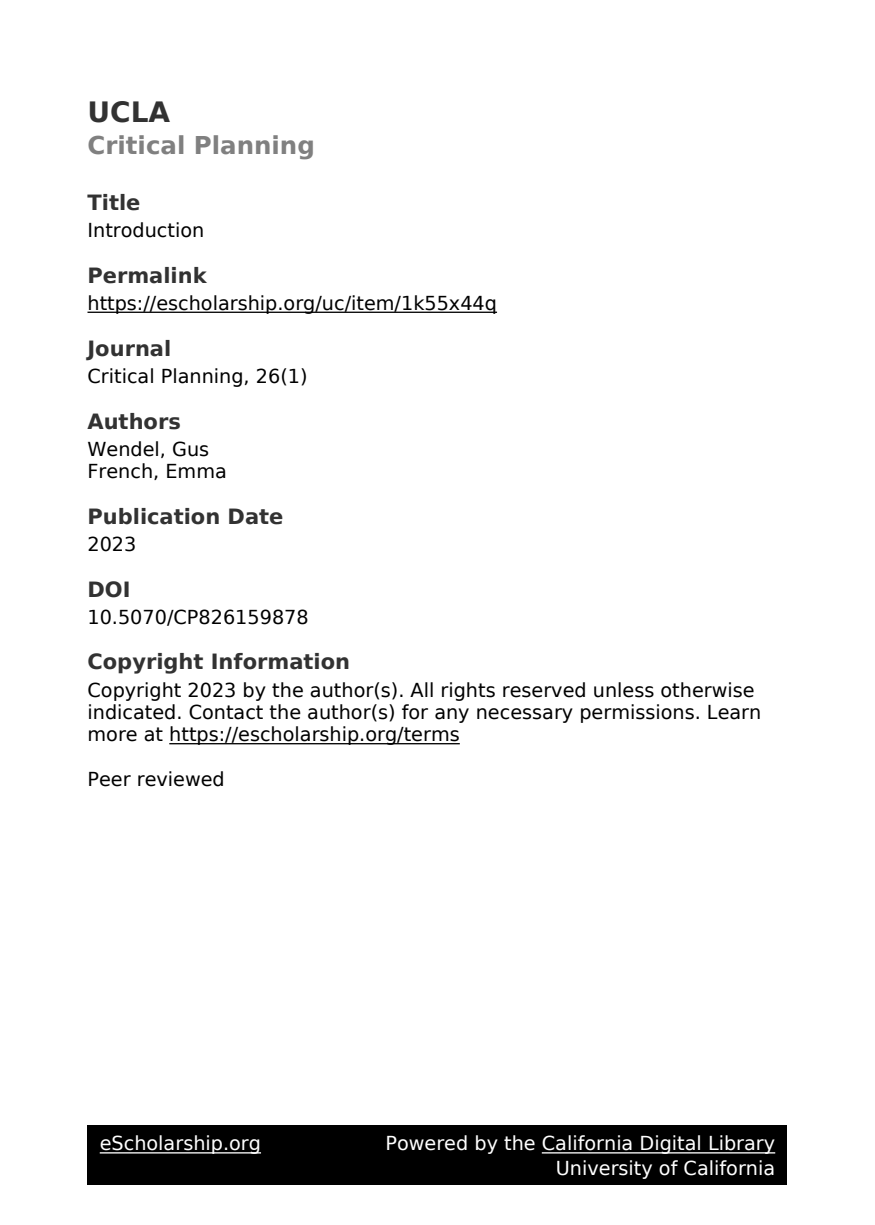
<style>
.page{position:relative;width:875px;height:1225px;background:#fff}
.page>*{position:absolute;margin:0;border:0;box-sizing:border-box;transform-origin:0 0}
.t1{font:700 28px "DejaVu Sans";color:#323232}
.t2{font:700 24.5px "DejaVu Sans";color:#808080}
.t3{font:700 21px "DejaVu Sans";color:#323232}
.t4{font:19.25px/22.4px "DejaVu Sans";color:#000}
.t5{font:19.25px/24.5px "DejaVu Sans";color:#fff;text-align:right}
</style>
<div class="page">
<hr style="left:88px;top:312px;width:409px;height:1px;background:#000">
<hr style="left:169px;top:743px;width:291px;height:1px;background:#000">
<div style="left:88px;top:1125px;width:700px;height:60px;background:#000"></div>
<hr style="left:100px;top:1152px;width:161px;height:2px;background:#fff">
<hr style="left:542px;top:1152px;width:233px;height:2px;background:#fff">
<h1 class="t1" style="left:88px;top:101px;width:84px">UCLA</h1>
<p class="t2" style="left:88px;top:136px;width:229px">Critical Planning</p>
<p class="t3" style="left:88px;top:194px;width:54px">Title</p>
<p class="t4" style="left:88px;top:221px;width:118px">Introduction</p>
<p class="t3" style="left:88px;top:267px;width:121px">Permalink</p>
<p class="t4" style="left:88px;top:294px;width:411px">https://escholarship.org/uc/item/1k55x44q</p>
<p class="t3" style="left:88px;top:340px;width:85px">Journal</p>
<p class="t4" style="left:88px;top:367px;width:222px">Critical Planning, 26(1)</p>
<p class="t3" style="left:88px;top:413px;width:95px">Authors</p>
<p class="t4" style="left:88px;top:439px;width:141px">Wendel, Gus<br>French, Emma</p>
<p class="t3" style="left:88px;top:508px;width:198px">Publication Date</p>
<p class="t4" style="left:88px;top:535px;width:50px">2023</p>
<p class="t3" style="left:88px;top:581px;width:45px">DOI</p>
<p class="t4" style="left:88px;top:607px;width:223px">10.5070/CP826159878</p>
<p class="t3" style="left:88px;top:654px;width:264px">Copyright Information</p>
<p class="t4" style="left:88px;top:680px;width:675px">Copyright 2023 by the author(s). All rights reserved unless otherwise indicated. Contact the author(s) for any necessary permissions. Learn more at https://escholarship.org/terms</p>
<p class="t4" style="left:88px;top:770px;width:139px">Peer reviewed</p>
<p class="t5" style="left:100px;top:1133px;width:163px">eScholarship.org</p>
<p class="t5" style="left:385px;top:1133px;width:391px">Powered by the California Digital Library<br>University of California</p>
</div>
